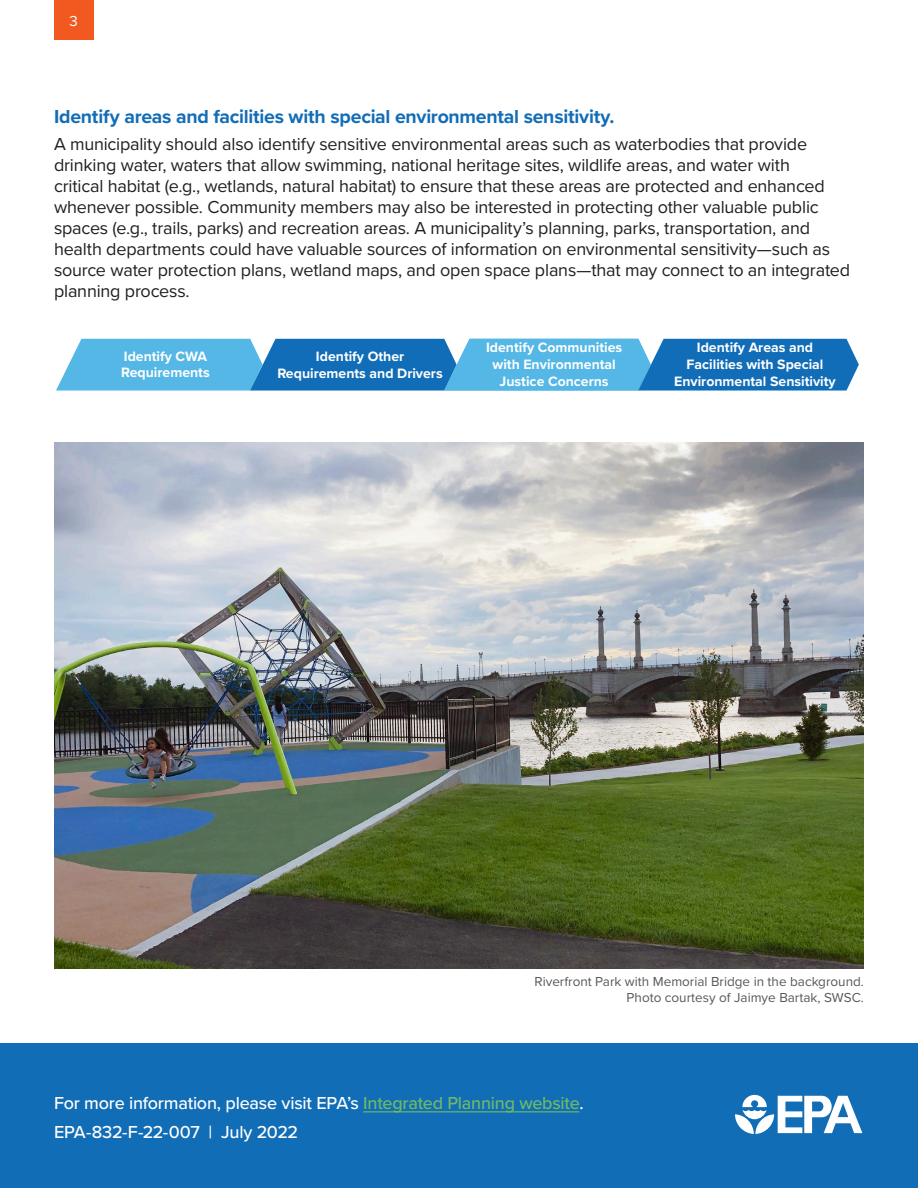
<style>
.page{position:relative;width:918px;height:1188px;background:#fff}
.page>*{position:absolute;margin:0;border:0;box-sizing:border-box;transform-origin:0 0}
.t1{font:700 19.5px "Proxima Nova";letter-spacing:-.015em;color:#126db7}
.Body_text{font:18px/21px "Proxima Nova";letter-spacing:-.01em;color:#231f20}
.Body_text-2{font:500 18px "Proxima Nova";letter-spacing:-.015em;color:#fff}
.t2{font:15px "Proxima Nova";color:#fff}
.t3{font:700 14.1px/17px "Proxima Nova";color:#fff;text-align:center}
.t4{font:13.5px/16.5px "Proxima Nova";color:#57585a;text-align:right}
.s1{color:#6eba66}
</style>
<div class="page">
<div style="left:54px;top:0;width:40px;height:40px;background:#f15921"></div>
<div style="left:0;top:1043px;width:918px;height:145px;background:#126db7"></div>
<hr style="left:363px;top:1111px;width:216px;height:1px;background:#6eba66">
<svg style="left:735px;top:1095px;width:127px;height:39px"></svg>
<svg style="left:56px;top:339px;width:803px;height:52px;background:#3c97d0"></svg>
<img style="left:54px;top:442px;width:810px;height:527px">
<p class="t2" style="left:70px;top:10px;width:10px">3</p>
<h2 class="t1" style="left:54px;top:102px;width:562px">Identify areas and facilities with special environmental sensitivity.</h2>
<p class="Body_text" style="left:54px;top:133px;width:798px">A municipality should also identify sensitive environmental areas such as waterbodies that provide drinking water, waters that allow swimming, national heritage sites, wildlife areas, and water with<br>critical habitat (e.g., wetlands, natural habitat) to ensure that these areas are protected and enhanced whenever possible. Community members may also be interested in protecting other valuable public spaces (e.g., trails, parks) and recreation areas. A municipality’s planning, parks, transportation, and health departments could have valuable sources of information on environmental sensitivity—such as source water protection plans, wetland maps, and open space plans—that may connect to an integrated planning process.</p>
<p class="t3" style="left:121px;top:347px;width:90px;text-align:left">Identify CWA<br>Requirements</p>
<p class="t3" style="left:277px;top:347px;width:167px">Identify Other<br>Requirements and Drivers</p>
<p class="t3" style="left:486px;top:339px;width:138px">Identify Communities with Environmental<br>Justice Concerns</p>
<p class="t3" style="left:674px;top:339px;width:163px">Identify Areas and<br>Facilities with Special<br>Environmental Sensitivity</p>
<p class="t4" style="left:535px;top:973px;width:331px">Riverfront Park with Memorial Bridge in the background.<br>Photo courtesy of Jaimye Bartak, SWSC.</p>
<p class="Body_text-2" style="left:54px;top:1090px;width:531px">For more information, please visit EPA’s <span class="s1">Integrated Planning website</span>.</p>
<p class="Body_text-2" style="left:54px;top:1119px;width:246px">EPA-832-F-22-007 | July 2022</p>
</div>
